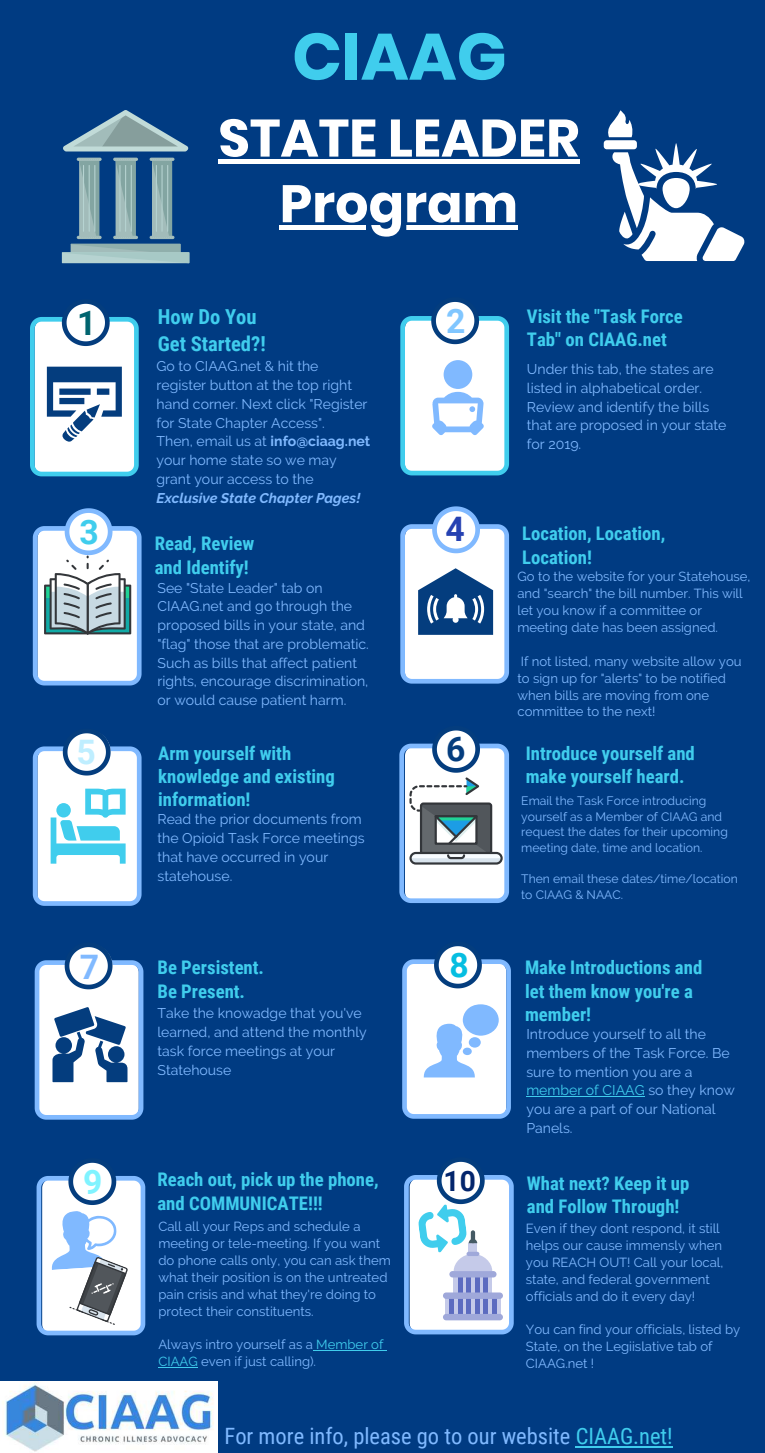
<style>
.page{position:relative;width:765px;height:1453px;background:#fff}
.page>*{position:absolute;margin:0;border:0;box-sizing:border-box;transform-origin:0 0}
.t1{font:700 65.62px "Poppins";color:#40cded}
.t2{font:700 52.5px/65.6px "Poppins";color:#fff;text-align:center}
.t3{font:700 33.75px "Roboto";color:#00646f}
.t4{font:700 33.75px "Roboto";color:#80c6ff}
.t5{font:700 33.75px "Roboto";color:#40cded}
.t6{font:700 33.75px "Roboto";color:#2541b2}
.t7{font:700 33.75px "Roboto";color:#bfeeff}
.t8{font:700 33.75px "Roboto";color:#80b9ff}
.t9{font:700 33.75px "Roboto";color:#80f3ff}
.t10{font:700 33.75px "Roboto";color:#043d7e}
.t11{font:700 33.75px "Roboto";color:#06bee1}
.t12{font:700 28.12px "Roboto";color:#03256c}
.t13{font:22.5px "Roboto Condensed";color:#80b9ff}
.t14{font:700 20.62px/26.2px "Roboto Condensed";color:#40cded}
.t15{font:700 18.75px/23.5px "Roboto Condensed";color:#40cded}
.t16{font:14px/18.8px "Raleway";color:#80b9ff}
.t17{font:italic 700 14px "Raleway";color:#80b9ff}
.t18{font:13.12px/16.9px "Raleway";color:#80b9ff}
.t19{font:12.25px/15.9px "Raleway";color:#80b9ff}
.s1{font-weight:700}
.s2{color:#40cded}
</style>
<div class="page">
<div style="left:0;top:0;width:765px;height:1452px;background:#003b82"></div>
<div style="left:218px;top:159px;width:362px;height:5px;background:#fff"></div>
<svg style="left:280px;top:225px;width:238px;height:5px"></svg>
<hr style="left:576px;top:1446px;width:97px;height:1px;background:#40cded">
<hr style="left:526px;top:1096px;width:119px;height:1px;background:#40cded">
<hr style="left:313px;top:1350px;width:70px;height:1px;background:#40cded">
<hr style="left:158px;top:1367px;width:40px;height:1px;background:#40cded">
<svg style="left:400px;top:301px;width:109px;height:174px;background:#c7e1f1"></svg>
<svg style="left:30px;top:303px;width:109px;height:173px"></svg>
<svg style="left:33px;top:508px;width:109px;height:177px;background:#bbcdde"></svg>
<svg style="left:400px;top:506px;width:109px;height:177px"></svg>
<svg style="left:33px;top:733px;width:109px;height:173px;background:#bdddf0"></svg>
<svg style="left:399px;top:730px;width:110px;height:173px;background:#b3c3d2"></svg>
<svg style="left:35px;top:947px;width:108px;height:172px"></svg>
<svg style="left:402px;top:946px;width:109px;height:172px;background:#caddf4"></svg>
<svg style="left:604px;top:110px;width:140px;height:151px"></svg>
<hr style="left:77px;top:158px;width:25px;height:3px;background:#a2bcba;border-radius:2px">
<hr style="left:77px;top:236px;width:25px;height:3px;background:#a2bcba;border-radius:2px">
<svg style="left:78px;top:161px;width:22px;height:75px;background:#8aaaad"></svg>
<hr style="left:113px;top:158px;width:25px;height:3px;background:#a2bcba;border-radius:2px">
<hr style="left:113px;top:236px;width:25px;height:3px;background:#a2bcba;border-radius:2px">
<svg style="left:115px;top:161px;width:22px;height:75px;background:#8aaaad"></svg>
<hr style="left:150px;top:158px;width:25px;height:3px;background:#a2bcba;border-radius:2px">
<hr style="left:150px;top:236px;width:25px;height:3px;background:#a2bcba;border-radius:2px">
<svg style="left:151px;top:161px;width:22px;height:75px;background:#89a9ad"></svg>
<svg style="left:62px;top:244px;width:127px;height:19px;background:#9bbbbd"></svg>
<svg style="left:63px;top:110px;width:125px;height:41px"></svg>
<svg style="left:37px;top:1162px;width:108px;height:173px;background:#b8cbe1"></svg>
<svg style="left:404px;top:1161px;width:110px;height:173px;background:#c0d4ec"></svg>
<hr style="left:471px;top:1230px;width:4px;height:13px;background:#455a64;border-radius:2px">
<img style="left:0;top:1381px;width:218px;height:71px">
<h1 class="t1" style="left:292px;top:19px;width:216px">CIAAG</h1>
<h3 class="t3" style="left:77px;top:299px;width:21px">1</h3>
<h2 class="t2" style="left:218px;top:106px;width:363px">STATE LEADER<br>Program</h2>
<h3 class="t4" style="left:446px;top:297px;width:21px">2</h3>
<h3 class="t14" style="left:158px;top:303px;width:110px">How Do You<br>Get Started?!</h3>
<h3 class="t15" style="left:527px;top:303px;width:158px">Visit the "Task Force<br>Tab" on CIAAG.net</h3>
<p class="t16" style="left:157px;top:357px;width:215px">Go to CIAAG.net &amp; hit the register button at the top right hand corner. Next click "Register for State Chapter Access".<br>Then, email us at <span class="s1">info@ciaag.net </span>your home state so we may grant your access to the</p>
<p class="t17" style="left:157px;top:489px;width:205px">Exclusive State Chapter Pages!</p>
<p class="t16" style="left:527px;top:360px;width:201px">Under this tab, the states are listed in alphabetical order.<br>Review and identify the bills that are proposed in your state for 2019.</p>
<h3 class="t5" style="left:79px;top:508px;width:21px">3</h3>
<h3 class="t6" style="left:445px;top:505px;width:21px">4</h3>
<h3 class="t15" style="left:155px;top:531px;width:101px">Read, Review and Identify!</h3>
<h3 class="t15" style="left:522px;top:521px;width:145px">Location, Location,<br>Location!</h3>
<p class="t16" style="left:158px;top:578px;width:213px">See "State Leader" tab on<br>CIAAG.net and go through the proposed bills in your state, and "flag" those that are problematic.<br>Such as bills that affect patient rights, encourage discrimination, or would cause patient harm.</p>
<p class="t18" style="left:518px;top:568px;width:235px">Go to the website for your Statehouse, and "search" the bill number. This will let you know if a committee or meeting date has been assigned.</p>
<p class="t18" style="left:518px;top:653px;width:226px">If not listed, many website allow you to sign up for "alerts" to be notified when bills are moving from one committee to the next!</p>
<h3 class="t7" style="left:77px;top:728px;width:21px">5</h3>
<h3 class="t10" style="left:446px;top:726px;width:21px">6</h3>
<h3 class="t15" style="left:158px;top:740px;width:178px">Arm yourself with knowledge and existing information!</h3>
<h3 class="t15" style="left:526px;top:740px;width:171px">Introduce yourself and make yourself heard.</h3>
<p class="t16" style="left:158px;top:810px;width:209px">Read the prior documents from the Opioid Task Force meetings that have occurred in your statehouse.</p>
<p class="t19" style="left:521px;top:792px;width:208px">Email the Task Force introducing yourself as a Member of CIAAG and request the dates for their upcoming meeting date, time and location.</p>
<p class="t19" style="left:521px;top:871px;width:218px">Then email these dates/time/location to CIAAG &amp; NAAC.</p>
<h3 class="t8" style="left:80px;top:943px;width:21px">7</h3>
<h3 class="t9" style="left:83px;top:1158px;width:21px">9</h3>
<h3 class="t11" style="left:449px;top:941px;width:21px">8</h3>
<h3 class="t15" style="left:158px;top:955px;width:108px">Be Persistent.<br>Be Present.</h3>
<h3 class="t15" style="left:525px;top:955px;width:179px">Make Introductions and let them know you're a</h3>
<p class="t16" style="left:158px;top:1004px;width:206px">Take the knowadge that you've</p>
<h3 class="t15" style="left:525px;top:1002px;width:68px">member!</h3>
<p class="t16" style="left:158px;top:1023px;width:211px">learned, and attend the monthly task force meetings at your<br>Statehouse</p>
<p class="t16" style="left:526px;top:1024px;width:210px">Introduce yourself to all the members of the Task Force. Be sure to mention you are a <span class="s2">member of CIAAG</span> so they know you are a part of our National<br>Panels.</p>
<h3 class="t15" style="left:158px;top:1167px;width:223px">Reach out, pick up the phone, and COMMUNICATE!!!</h3>
<h3 class="t15" style="left:527px;top:1171px;width:164px">What next? Keep it up and Follow Through!</h3>
<p class="t18" style="left:158px;top:1218px;width:234px">Call all your Reps and schedule a meeting or tele-meeting. If you want do phone calls only, you can ask them what their position is on the untreated pain crisis and what they're doing to protect their constituents.</p>
<p class="t18" style="left:158px;top:1336px;width:227px">Always intro yourself as a <span class="s2">Member of<br>CIAAG</span> even if just calling).</p>
<h3 class="t12" style="left:444px;top:1161px;width:34px">10</h3>
<p class="t18" style="left:526px;top:1220px;width:199px">Even if they dont respond, it still helps our cause immensly when you REACH OUT! Call your local, state, and federal government officials and do it every day!</p>
<p class="t18" style="left:526px;top:1321px;width:216px">You can find your officials, listed by<br>State, on the Legiislative tab of<br>CIAAG.net !</p>
<h3 class="t13" style="left:225px;top:1420px;width:450px">For more info, please go to our website <span class="s2">CIAAG.net!</span></h3>
</div>
